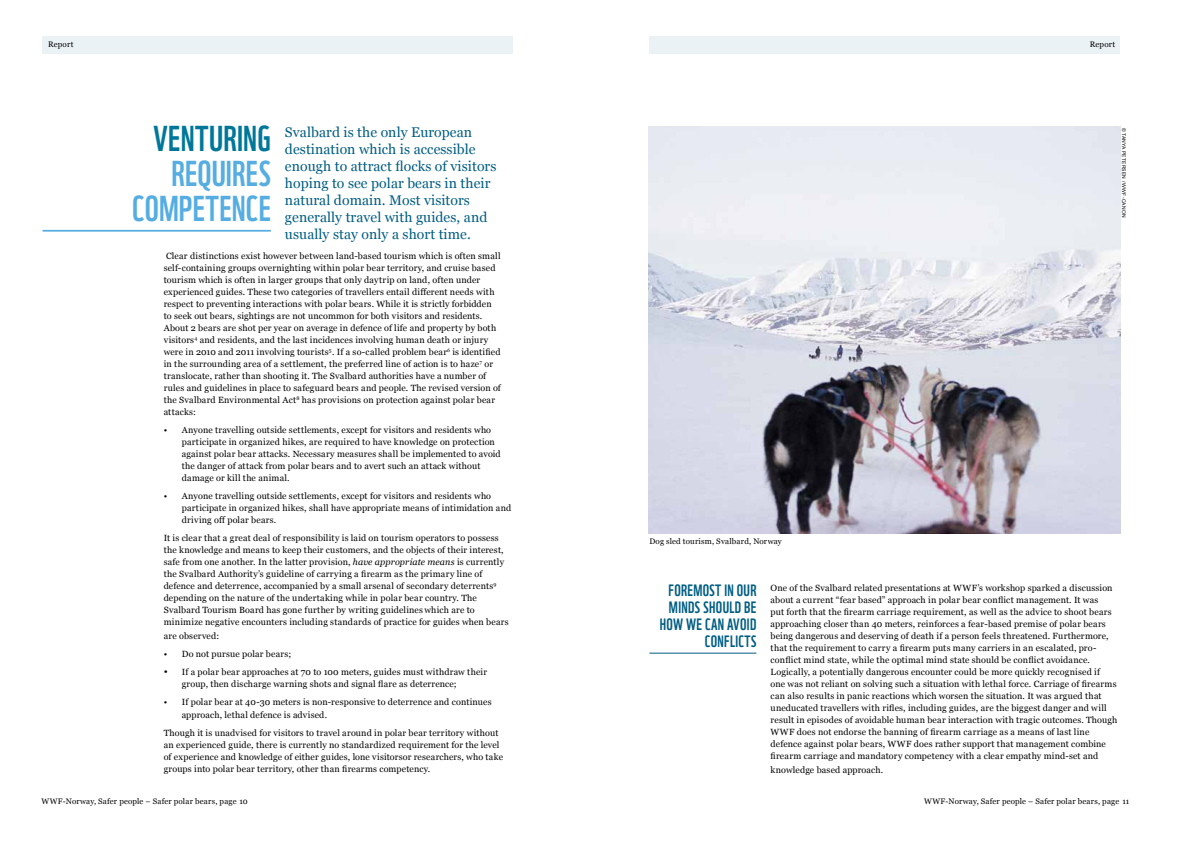
<style>
.page{position:relative;width:1191px;height:842px;background:#fff}
.page>*{position:absolute;margin:0;border:0;box-sizing:border-box;transform-origin:0 0}
.t1{font:35px/35px "WWF";letter-spacing:.01em;color:#55ade1;text-align:right}
.t2{font:35px "WWF";letter-spacing:.01em;color:#00779a}
.t3{font:16px/17px "WWF";letter-spacing:.02em;color:#005d82;text-align:right}
.t4{font:14px/17px "Georgia";letter-spacing:.005em;color:#005d82}
.t5{font:9px/12px "Georgia";letter-spacing:.02em;color:#000}
.t6{font:8px "Georgia";letter-spacing:.02em;color:#000}
.t7{font:5px "Arial";letter-spacing:.035em;color:#000}
.s1{font-style:italic}
</style>
<div class="page">
<div style="left:43px;top:36px;width:470px;height:17px;background:#ebf2f5"></div>
<div style="left:649px;top:36px;width:471px;height:17px;background:#ebf2f5"></div>
<hr style="left:43px;top:230px;width:228px;height:2px;background:#55ade1">
<img style="left:649px;top:126px;width:471px;height:407px">
<hr style="left:649px;top:653px;width:107px;height:1px;background:#005d82">
<p class="t6" style="left:48px;top:38px;width:27px">Report</p>
<p class="t6" style="left:1089px;top:38px;width:27px">Report</p>
<h1 class="t2" style="left:153px;top:111px;width:119px">VENTURING</h1>
<h1 class="t1" style="left:132px;top:153px;width:140px">REQUIRES<br>COMPETENCE</h1>
<h3 class="t4" style="left:285px;top:123px;width:213px">Svalbard is the only European destination which is accessible enough to attract flocks of visitors hoping to see polar bears in their natural domain. Most visitors generally travel with guides, and usually stay only a short time.</h3>
<p class="t5" style="left:164px;top:250px;width:338px">Clear distinctions exist however between land-based tourism which is often small self-containing groups overnighting within polar bear territory, and cruise based tourism which is often in larger groups that only daytrip on land, often under experienced guides. These two categories of travellers entail different needs with respect to preventing interactions with polar bears. While it is strictly forbidden to seek out bears, sightings are not uncommon for both visitors and residents.<br>About 2 bears are shot per year on average in defence of life and property by both visitors<sup>4</sup> and residents, and the last incidences involving human death or injury were in 2010 and 2011 involving tourists<sup>5</sup>. If a so-called problem bear<sup>6</sup> is identified in the surrounding area of a settlement, the preferred line of action is to haze<sup>7</sup> or translocate, rather than shooting it. The Svalbard authorities have a number of rules and guidelines in place to safeguard bears and people. The revised version of the Svalbard Environmental Act<sup>8</sup> has provisions on protection against polar bear attacks:</p>
<p class="t5" style="left:182px;top:424px;width:320px;text-indent:-18px">• Anyone travelling outside settlements, except for visitors and residents who participate in organized hikes, are required to have knowledge on protection against polar bear attacks. Necessary measures shall be implemented to avoid the danger of attack from polar bears and to avert such an attack without damage or kill the animal.</p>
<p class="t5" style="left:182px;top:490px;width:331px;text-indent:-18px">• Anyone travelling outside settlements, except for visitors and residents who participate in organized hikes, shall have appropriate means of intimidation and driving off polar bears.</p>
<p class="t5" style="left:164px;top:532px;width:346px">It is clear that a great deal of responsibility is laid on tourism operators to possess the knowledge and means to keep their customers, and the objects of their interest, safe from one another. In the latter provision, <span class="s1">have appropriate means</span> is currently the Svalbard Authority’s guideline of carrying a firearm as the primary line of defence and deterrence, accompanied by a small arsenal of secondary deterrents<sup>9 </sup>depending on the nature of the undertaking while in polar bear country. The Svalbard Tourism Board has gone further by writing guidelines which are to minimize negative encounters including standards of practice for guides when bears</p>
<p class="t5" style="left:164px;top:629px;width:57px">are observed:</p>
<p class="t5" style="left:164px;top:647px;width:129px">• Do not pursue polar bears;</p>
<p class="t5" style="left:182px;top:665px;width:307px;text-indent:-18px">• If a polar bear approaches at 70 to 100 meters, guides must withdraw their group, then discharge warning shots and signal flare as deterrence;</p>
<p class="t5" style="left:182px;top:694px;width:311px;line-height:13.2px;text-indent:-18px">• If polar bear at 40-30 meters is non-responsive to deterrence and continues approach, lethal defence is advised.</p>
<p class="t5" style="left:164px;top:726px;width:341px">Though it is unadvised for visitors to travel around in polar bear territory without an experienced guide, there is currently no standardized requirement for the level of experience and knowledge of either guides, lone visitorsor researchers, who take groups into polar bear territory, other than firearms competency.</p>
<p class="t7" style="left:1127px;top:128px;width:91px;rotate:90deg">© TANYA PETERSEN / WWF-CANON</p>
<p class="t6" style="left:649px;top:535px;width:134px">Dog sled tourism, Svalbard, Norway</p>
<h2 class="t3" style="left:660px;top:580px;width:98px">FOREMOST IN OUR<br>MINDS SHOULD BE<br>HOW WE CAN AVOID<br>CONFLICTS</h2>
<p class="t5" style="left:770px;top:582px;width:348px">One of the Svalbard related presentations at WWF’s workshop sparked a discussion about a current “fear based” approach in polar bear conflict management. It was<br>put forth that the firearm carriage requirement, as well as the advice to shoot bears approaching closer than 40 meters, reinforces a fear-based premise of polar bears being dangerous and deserving of death if a person feels threatened. Furthermore, that the requirement to carry a firearm puts many carriers in an escalated, pro&shy;conflict mind state, while the optimal mind state should be conflict avoidance.<br>Logically, a potentially dangerous encounter could be more quickly recognised if<br>one was not reliant on solving such a situation with lethal force. Carriage of firearms can also results in panic reactions which worsen the situation. It was argued that uneducated travellers with rifles, including guides, are the biggest danger and will result in episodes of avoidable human bear interaction with tragic outcomes. Though WWF does not endorse the banning of firearm carriage as a means of last line defence against polar bears, WWF does rather support that management combine firearm carriage and mandatory competency with a clear empathy mind-set and</p>
<p class="t5" style="left:770px;top:763px;width:114px">knowledge based approach.</p>
<p class="t6" style="left:41px;top:795px;width:208px">WWF-Norway, Safer people – Safer polar bears, page 10</p>
<p class="t6" style="left:924px;top:795px;width:207px">WWF-Norway, Safer people – Safer polar bears, page 11</p>
</div>
